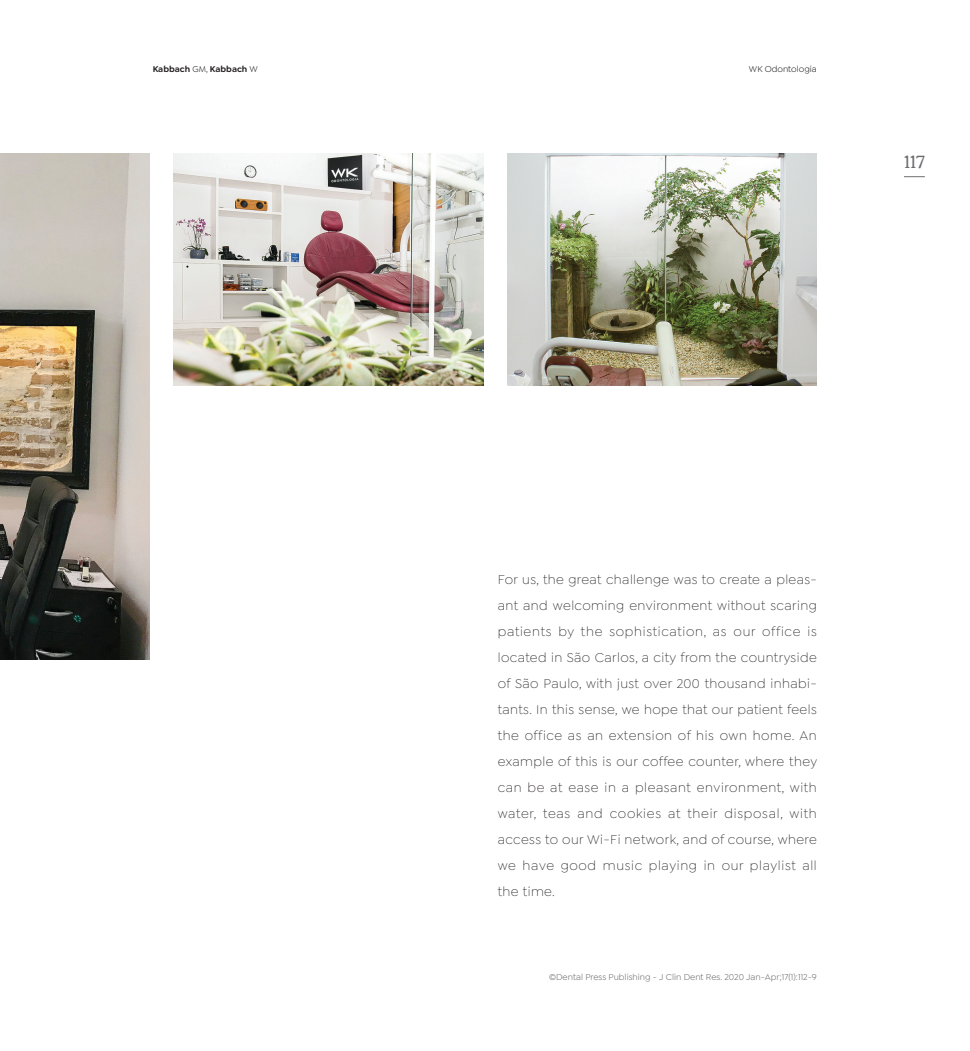
<style>
.page{position:relative;width:970px;height:1051px;background:#fff}
.page>*{position:absolute;margin:0;border:0;box-sizing:border-box;transform-origin:0 0}
.t1{font:300 18px "Moranga";color:#6c6d70}
.t2{font:300 13.5px/26.1px "Goldplay";letter-spacing:.05em;color:#231f20;text-align:justify}
.t3{font:9px "Goldplay";color:#6c6d70}
.t4{font:600 9px "Goldplay";color:#231f20}
.t5{font:9px "Goldplay";color:#231f20}
.s1{font-weight:400}
</style>
<div class="page">
<svg style="left:904px;top:176px;width:20px;height:1px"></svg>
<img style="left:0;top:153px;width:149px;height:506px">
<img style="left:173px;top:153px;width:310px;height:232px">
<img style="left:507px;top:153px;width:309px;height:232px">
<p class="t4" style="left:153px;top:63px;width:107px">Kabbach <span class="s1">GM,</span> Kabbach <span class="s1">W</span></p>
<p class="t5" style="left:749px;top:64px;width:69px">WK Odontologia</p>
<h1 class="t1" style="left:904px;top:149px;width:22px">117</h1>
<p class="t2" style="left:497px;top:566px;width:321px">For us, the great challenge was to create a pleas&shy;ant and welcoming environment without scaring patients by the sophistication, as our office is located in São Carlos, a city from the countryside of São Paulo, with just over 200 thousand inhabi&shy;tants. In this sense, we hope that our patient feels the office as an extension of his own home. An example of this is our coffee counter, where they can be at ease in a pleasant environment, with water, teas and cookies at their disposal, with access to our Wi-Fi network, and of course, where we have good music playing in our playlist all the time.</p>
<p class="t3" style="left:549px;top:971px;width:269px">©Dental Press Publishing - J Clin Dent Res. 2020 Jan-Apr;17(1):112-9</p>
</div>
